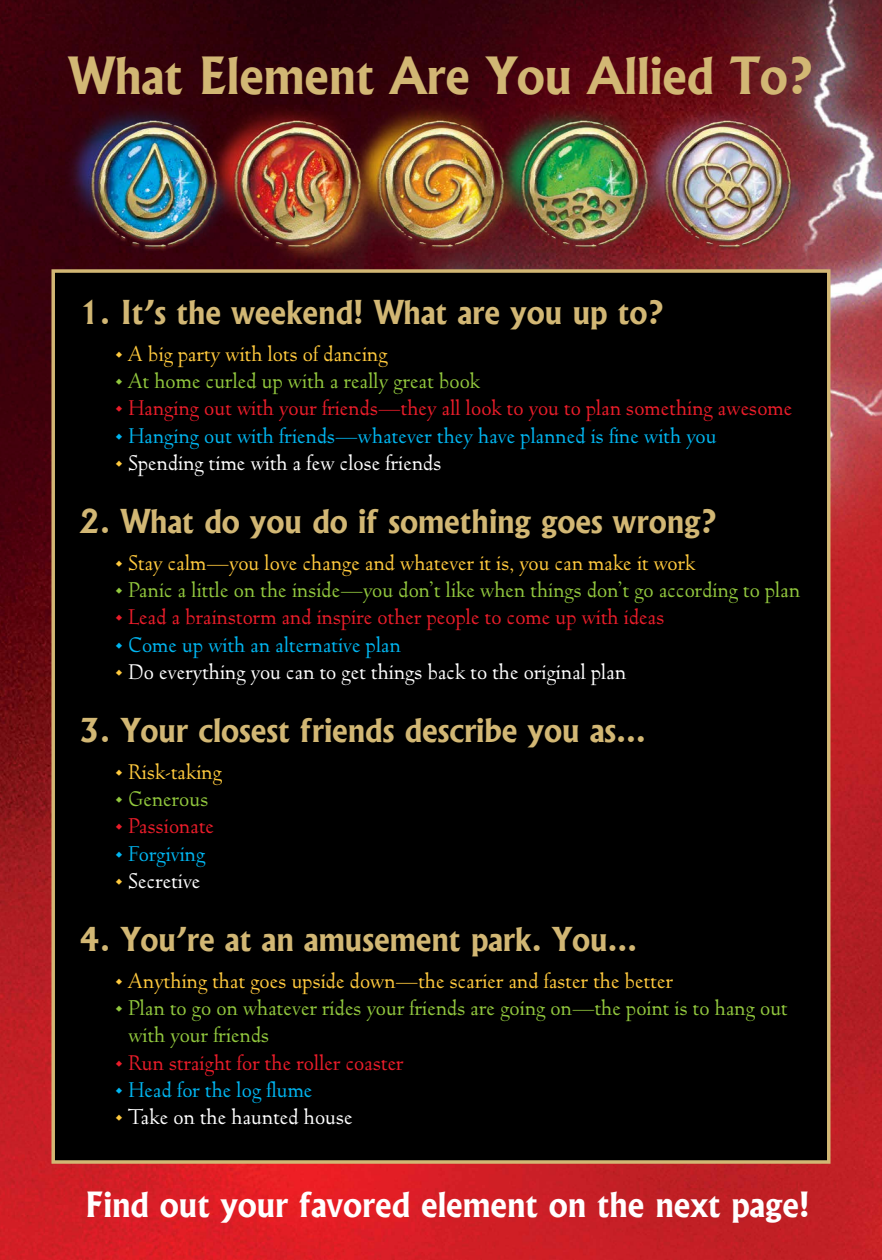
<style>
.page{position:relative;width:882px;height:1260px;background:#fff}
.page>*{position:absolute;margin:0;border:0;box-sizing:border-box;transform-origin:0 0}
.t1{font:700 49px "Albertus";color:#d2b774}
.t2{font:700 33.25px "Albertus";color:#fff}
.t3{font:700 31.5px "Albertus";color:#d2b774}
.t4{font:22.75px/27.3px "Truesdell";color:#92c83e}
.t5{font:22.75px "Truesdell";color:#ea1d2a}
.t6{font:22.75px "Truesdell";color:#ffca3e}
.t7{font:22.75px "Truesdell";color:#00b6f1}
.t8{font:22.75px "Truesdell";color:#fff}
.s1{color:#ffca3e}
</style>
<div class="page">
<img style="left:0;top:0;width:882px;height:1260px">
<img style="left:65px;top:95px;width:144px;height:170px">
<img style="left:209px;top:95px;width:143px;height:170px">
<img style="left:352px;top:95px;width:144px;height:170px">
<img style="left:496px;top:95px;width:143px;height:170px">
<img style="left:639px;top:95px;width:180px;height:170px">
<div style="left:53px;top:271px;width:776px;height:891px;background:#000"></div>
<div style="left:51px;top:269px;width:780px;height:895px;border:4px solid #d2b774"></div>
<h1 class="t1" style="left:69px;top:46px;width:746px">What Element Are You Allied To?</h1>
<h3 class="t3" style="left:79px;top:293px;width:586px">1. It’s the weekend! What are you up to?</h3>
<p class="t6" style="left:115px;top:341px;width:274px">• A big party with lots of dancing</p>
<p class="t4" style="left:115px;top:368px;width:366px">• At home curled up with a really great book</p>
<p class="t5" style="left:115px;top:395px;width:679px">• Hanging out with your friends—they all look to you to plan something awesome</p>
<p class="t7" style="left:115px;top:423px;width:603px">• Hanging out with friends—whatever they have planned is fine with you</p>
<p class="t8" style="left:115px;top:450px;width:328px"><span class="s1">•</span> Spending time with a few close friends</p>
<h3 class="t3" style="left:79px;top:502px;width:639px">2. What do you do if something goes wrong?</h3>
<p class="t6" style="left:115px;top:550px;width:582px">• Stay calm—you love change and whatever it is, you can make it work</p>
<p class="t4" style="left:115px;top:577px;width:686px">• Panic a little on the inside—you don’t like when things don’t go according to plan</p>
<p class="t5" style="left:115px;top:604px;width:551px">• Lead a brainstorm and inspire other people to come up with ideas</p>
<p class="t7" style="left:115px;top:632px;width:287px">• Come up with an alternative plan</p>
<p class="t8" style="left:115px;top:659px;width:512px"><span class="s1">•</span> Do everything you can to get things back to the original plan</p>
<h3 class="t3" style="left:79px;top:711px;width:568px">3. Your closest friends describe you as…</h3>
<p class="t6" style="left:115px;top:759px;width:108px">• Risk-taking</p>
<p class="t4" style="left:115px;top:785px;width:95px">• Generous</p>
<p class="t5" style="left:115px;top:813px;width:100px">• Passionate</p>
<p class="t7" style="left:115px;top:841px;width:92px">• Forgiving</p>
<p class="t8" style="left:115px;top:868px;width:87px"><span class="s1">•</span> Secretive</p>
<h3 class="t3" style="left:79px;top:920px;width:560px">4. You’re at an amusement park. You…</h3>
<p class="t6" style="left:115px;top:968px;width:559px">• Anything that goes upside down—the scarier and faster the better</p>
<p class="t4" style="left:128px;top:994px;width:661px;text-indent:-13px">• Plan to go on whatever rides your friends are going on—the point is to hang out with your friends</p>
<p class="t5" style="left:115px;top:1050px;width:290px">• Run straight for the roller coaster</p>
<p class="t7" style="left:115px;top:1077px;width:199px">• Head for the log flume</p>
<p class="t8" style="left:115px;top:1104px;width:239px"><span class="s1">•</span> Take on the haunted house</p>
<h2 class="t2" style="left:85px;top:1184px;width:726px">Find out your favored element on the next page!</h2>
</div>
